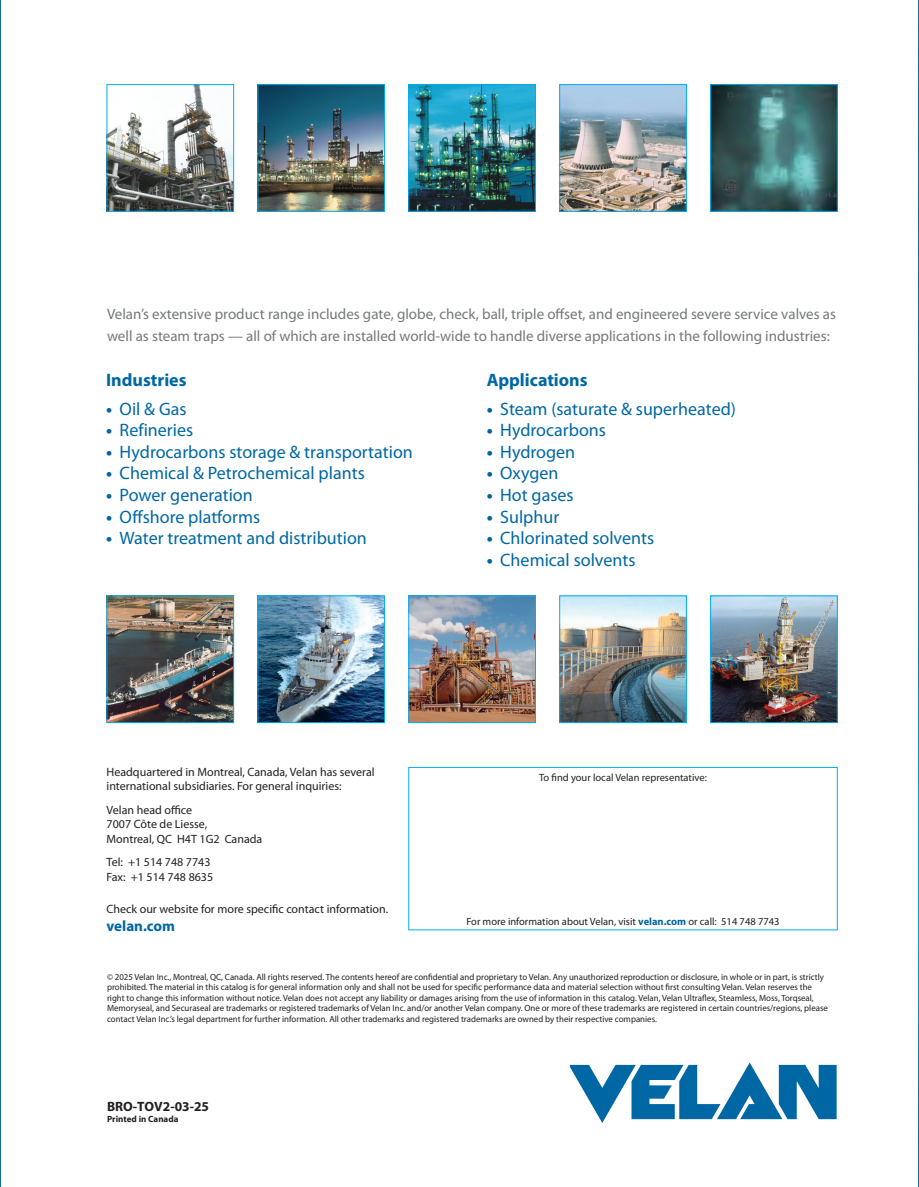
<style>
.page{position:relative;width:919px;height:1187px;background:#fff}
.page>*{position:absolute;margin:0;border:0;box-sizing:border-box;transform-origin:0 0}
.t1{font:18px "Myriad Pro";color:#0067a5}
.t2{font:700 18px "Myriad Pro";color:#0067a5}
.t3{font:15px/21.8px "Myriad Pro";color:#76787b}
.t4{font:700 15px "Myriad Pro";color:#0067a5}
.t5{font:700 13.5px "Myriad Pro";color:#231f20}
.t6{font:12px/14.4px "Myriad Pro";color:#231f20}
.t7{font:10.5px "Myriad Pro";color:#231f20}
.t8{font:9px/10.5px "Myriad Pro";color:#231f20}
.t9{font:700 9px "Myriad Pro";color:#231f20}
.s1{font-weight:700;color:#00649e}
</style>
<div class="page">
<img style="left:918px;top:1px;width:1px;height:1183px">
<img style="left:0;top:1px;width:1px;height:1183px">
<img style="left:259px;top:86px;width:124px;height:124px">
<div style="left:257px;top:84px;width:128px;height:128px;border:1px solid #00aeef"></div>
<img style="left:561px;top:86px;width:124px;height:124px">
<div style="left:559px;top:84px;width:128px;height:128px;border:1px solid #00aeef"></div>
<img style="left:712px;top:86px;width:124px;height:124px">
<div style="left:710px;top:84px;width:128px;height:128px;border:1px solid #00aeef"></div>
<img style="left:109px;top:86px;width:123px;height:124px">
<div style="left:107px;top:84px;width:127px;height:128px;border:1px solid #00aeef"></div>
<img style="left:410px;top:86px;width:124px;height:124px">
<div style="left:408px;top:84px;width:128px;height:128px;border:1px solid #00aeef"></div>
<img style="left:259px;top:597px;width:124px;height:124px">
<div style="left:257px;top:595px;width:128px;height:128px;border:1px solid #00aeef"></div>
<img style="left:561px;top:597px;width:124px;height:124px">
<div style="left:559px;top:595px;width:128px;height:128px;border:1px solid #00aeef"></div>
<img style="left:712px;top:597px;width:124px;height:124px">
<div style="left:710px;top:595px;width:128px;height:128px;border:1px solid #00aeef"></div>
<div style="left:408px;top:767px;width:430px;height:163px;background:#fff;border:1px solid #00aeef"></div>
<img style="left:109px;top:597px;width:123px;height:124px">
<div style="left:107px;top:595px;width:127px;height:128px;border:1px solid #00aeef"></div>
<img style="left:410px;top:597px;width:124px;height:124px">
<div style="left:408px;top:595px;width:128px;height:128px;border:1px solid #00aeef"></div>
<svg style="left:570px;top:1062px;width:266px;height:60px"></svg>
<p class="t3" style="left:107px;top:303px;width:730px">Velan’s extensive product range includes gate, globe, check, ball, triple offset, and engineered severe service valves as well as steam traps — all of which are installed world-wide to handle diverse applications in the following industries:</p>
<h1 class="t2" style="left:106px;top:368px;width:82px">Industries</h1>
<h1 class="t1" style="left:106px;top:397px;width:82px"><span class="s1">•</span> Oil &amp; Gas</h1>
<h1 class="t1" style="left:106px;top:419px;width:89px"><span class="s1">•</span> Refineries</h1>
<h1 class="t1" style="left:106px;top:440px;width:308px"><span class="s1">•</span> Hydrocarbons storage &amp; transportation</h1>
<h1 class="t1" style="left:106px;top:462px;width:260px"><span class="s1">•</span> Chemical &amp; Petrochemical plants</h1>
<h1 class="t1" style="left:106px;top:484px;width:148px"><span class="s1">•</span> Power generation</h1>
<h1 class="t1" style="left:106px;top:505px;width:156px"><span class="s1">•</span> Offshore platforms</h1>
<h1 class="t1" style="left:106px;top:527px;width:262px"><span class="s1">•</span> Water treatment and distribution</h1>
<h1 class="t2" style="left:487px;top:368px;width:102px">Applications</h1>
<h1 class="t1" style="left:487px;top:397px;width:251px"><span class="s1">•</span> Steam (saturate &amp; superheated)</h1>
<h1 class="t1" style="left:487px;top:419px;width:121px"><span class="s1">•</span> Hydrocarbons</h1>
<h1 class="t1" style="left:487px;top:440px;width:90px"><span class="s1">•</span> Hydrogen</h1>
<h1 class="t1" style="left:487px;top:462px;width:73px"><span class="s1">•</span> Oxygen</h1>
<h1 class="t1" style="left:487px;top:484px;width:88px"><span class="s1">•</span> Hot gases</h1>
<h1 class="t1" style="left:487px;top:505px;width:74px"><span class="s1">•</span> Sulphur</h1>
<h1 class="t1" style="left:487px;top:527px;width:169px"><span class="s1">•</span> Chlorinated solvents</h1>
<h1 class="t1" style="left:487px;top:548px;width:150px"><span class="s1">•</span> Chemical solvents</h1>
<h3 class="t6" style="left:107px;top:764px;width:270px">Headquartered in Montreal, Canada, Velan has several international subsidiaries. For general inquiries:</h3>
<h3 class="t6" style="left:107px;top:802px;width:157px">Velan head office<br>7007 Côte de Liesse,<br>Montreal, QC H4T 1G2 Canada</h3>
<h3 class="t6" style="left:107px;top:854px;width:108px">Tel: +1 514 748 7743<br>Fax: +1 514 748 8635</h3>
<h3 class="t6" style="left:107px;top:901px;width:283px">Check our website for more specific contact information.</h3>
<h2 class="t4" style="left:107px;top:916px;width:70px">velan.com</h2>
<p class="t7" style="left:539px;top:770px;width:169px">To find your local Velan representative:</p>
<p class="t7" style="left:466px;top:914px;width:315px">For more information about Velan, visit <span class="s1">velan.com</span> or call: 514 748 7743</p>
<p class="t8" style="left:107px;top:971px;width:722px">© 2025 Velan Inc., Montreal, QC, Canada. All rights reserved. The contents hereof are confidential and proprietary to Velan. Any unauthorized reproduction or disclosure, in whole or in part, is strictly prohibited. The material in this catalog is for general information only and shall not be used for specific performance data and material selection without first consulting Velan. Velan reserves the right to change this information without notice. Velan does not accept any liability or damages arising from the use of information in this catalog. Velan, Velan Ultraflex, Steamless, Moss, Torqseal, Memoryseal, and Securaseal are trademarks or registered trademarks of Velan Inc. and/or another Velan company. One or more of these trademarks are registered in certain countries/regions, please contact Velan Inc.’s legal department for further information. All other trademarks and registered trademarks are owned by their respective companies.</p>
<h3 class="t5" style="left:107px;top:1097px;width:104px">BRO-TOV2-03-25</h3>
<p class="t9" style="left:107px;top:1112px;width:73px">Printed in Canada</p>
</div>
